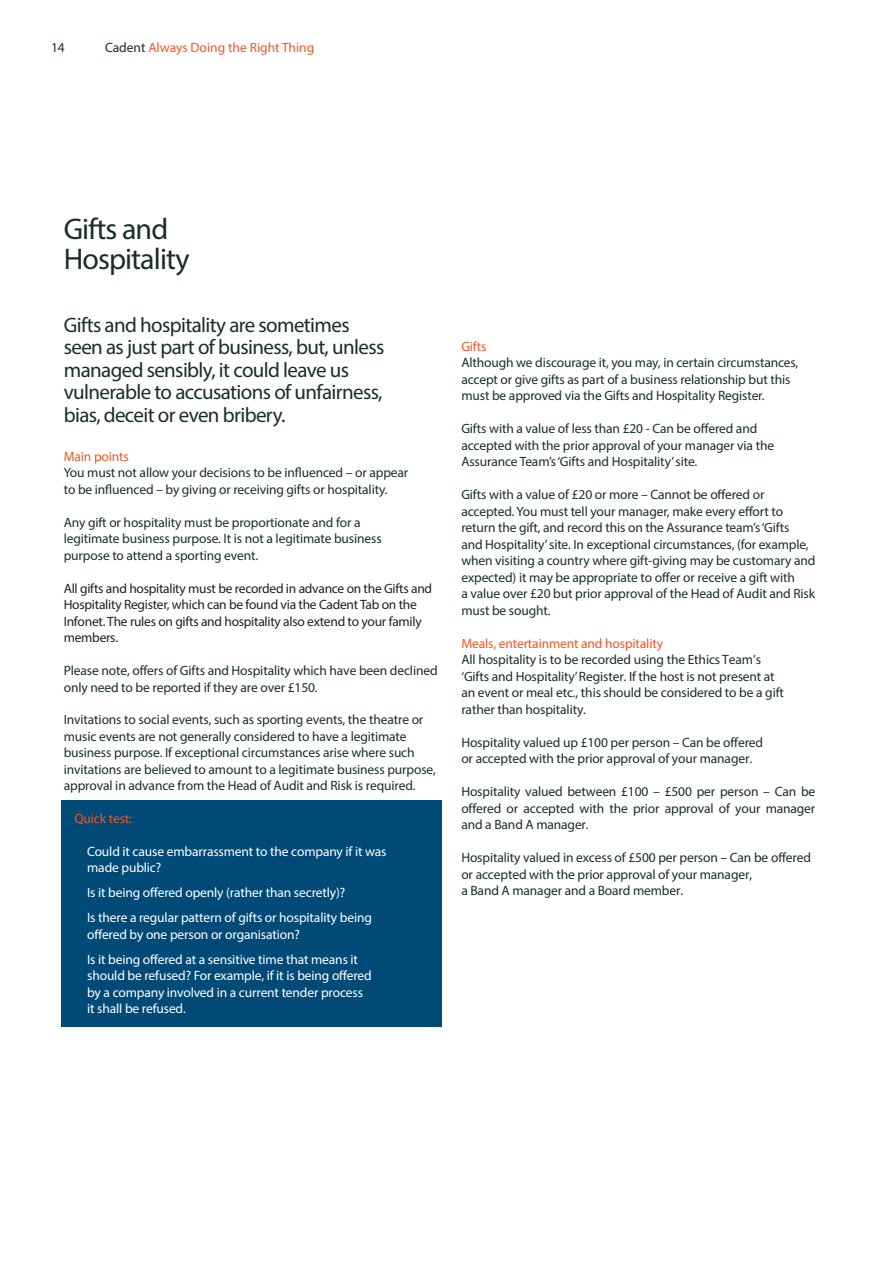
<style>
.page{position:relative;width:893px;height:1263px;background:#fff}
.page>*{position:absolute;margin:0;border:0;box-sizing:border-box;transform-origin:0 0}
.Sub_head_L1{font:30px/30px "Myriad Pro";letter-spacing:-.03em;color:#192f29}
.Sub_head_L1-2{font:21px/22.5px "Myriad Pro";letter-spacing:-.03em;color:#192f29}
.Body_Copy{font:13.5px/16.5px "Myriad Pro";letter-spacing:-.01em;color:#192f29}
.Sub_head_L1-3{font:13.5px/16.5px "Myriad Pro";letter-spacing:-.01em;color:#192f29}
.t1{font:13.5px/16.5px "Myriad Pro";letter-spacing:-.01em;color:#fff}
.Sub_head_L1-4{font:13.5px/16.5px "Myriad Pro";letter-spacing:-.02em;color:#231f20}
.Body_Copy-2{font:13.5px "Myriad Pro";color:#f15622}
.s1{color:#192f29}
.s2{color:#f15622}
</style>
<div class="page">
<div style="left:62px;top:800px;width:380px;height:227px;background:#004a77"></div>
<p class="Body_Copy" style="left:51px;top:39px;width:15px">14</p>
<p class="Body_Copy-2" style="left:105px;top:39px;width:211px"><span class="s1">Cadent</span> Always Doing the Right Thing</p>
<p class="Sub_head_L1" style="left:64px;top:213px;width:127px">Gifts and<br>Hospitality</p>
<p class="Sub_head_L1-2" style="left:64px;top:313px;width:322px">Gifts and hospitality are sometimes seen as just part of business, but, unless managed sensibly, it could leave us vulnerable to accusations of unfairness, bias, deceit or even bribery.</p>
<p class="Sub_head_L1-3" style="left:64px;top:448px;width:346px"><span class="s2">Main points<br></span>You must not allow your decisions to be influenced – or appear to be influenced – by giving or receiving gifts or hospitality.</p>
<p class="Sub_head_L1-3" style="left:64px;top:514px;width:319px">Any gift or hospitality must be proportionate and for a legitimate business purpose. It is not a legitimate business purpose to attend a sporting event.</p>
<p class="Sub_head_L1-4" style="left:64px;top:580px;width:370px">All gifts and hospitality must be recorded in advance on the Gifts and Hospitality Register, which can be found via the Cadent Tab on the Infonet. The rules on gifts and hospitality also extend to your family members.</p>
<p class="Sub_head_L1-3" style="left:64px;top:662px;width:375px">Please note, offers of Gifts and Hospitality which have been declined only need to be reported if they are over £150.</p>
<p class="Sub_head_L1-3" style="left:64px;top:711px;width:374px">Invitations to social events, such as sporting events, the theatre or music events are not generally considered to have a legitimate business purpose. If exceptional circumstances arise where such invitations are believed to amount to a legitimate business purpose, approval in advance from the Head of Audit and Risk is required.</p>
<p class="Body_Copy-2" style="left:74px;top:810px;width:59px">Quick test:</p>
<p class="t1" style="left:87px;top:842px;width:301px">Could it cause embarrassment to the company if it was made public?</p>
<p class="t1" style="left:87px;top:884px;width:260px">Is it being offered openly (rather than secretly)?</p>
<p class="t1" style="left:87px;top:909px;width:286px">Is there a regular pattern of gifts or hospitality being offered by one person or organisation?</p>
<p class="t1" style="left:87px;top:950px;width:286px">Is it being offered at a sensitive time that means it should be refused? For example, if it is being offered by a company involved in a current tender process it shall be refused.</p>
<p class="Body_Copy" style="left:461px;top:338px;width:338px"><span class="s2">Gifts<br></span>Although we discourage it, you may, in certain circumstances, accept or give gifts as part of a business relationship but this must be approved via the Gifts and Hospitality Register.</p>
<p class="Body_Copy" style="left:461px;top:420px;width:314px">Gifts with a value of less than £20 - Can be offered and accepted with the prior approval of your manager via the<br>Assurance Team’s ‘Gifts and Hospitality’ site.</p>
<p class="Body_Copy" style="left:461px;top:486px;width:355px">Gifts with a value of £20 or more – Cannot be offered or accepted. You must tell your manager, make every effort to return the gift, and record this on the Assurance team’s‘Gifts<br>and Hospitality’ site. In exceptional circumstances, (for example, when visiting a country where gift-giving may be customary and expected) it may be appropriate to offer or receive a gift with<br>a value over £20 but prior approval of the Head of Audit and Risk must be sought.</p>
<p class="Body_Copy" style="left:461px;top:635px;width:324px"><span class="s2">Meals, entertainment and hospitality<br></span>All hospitality is to be recorded using the Ethics Team’s ‘Gifts and Hospitality’ Register. If the host is not present at an event or meal etc., this should be considered to be a gift rather than hospitality.</p>
<p class="Body_Copy" style="left:461px;top:734px;width:303px">Hospitality valued up £100 per person – Can be offered or accepted with the prior approval of your manager.</p>
<p class="Body_Copy" style="left:461px;top:783px;width:355px;text-align:justify">Hospitality valued between £100 – £500 per person – Can be offered or accepted with the prior approval of your manager and a Band A manager.</p>
<p class="Body_Copy" style="left:461px;top:849px;width:351px">Hospitality valued in excess of £500 per person – Can be offered or accepted with the prior approval of your manager,<br>a Band A manager and a Board member.</p>
</div>
